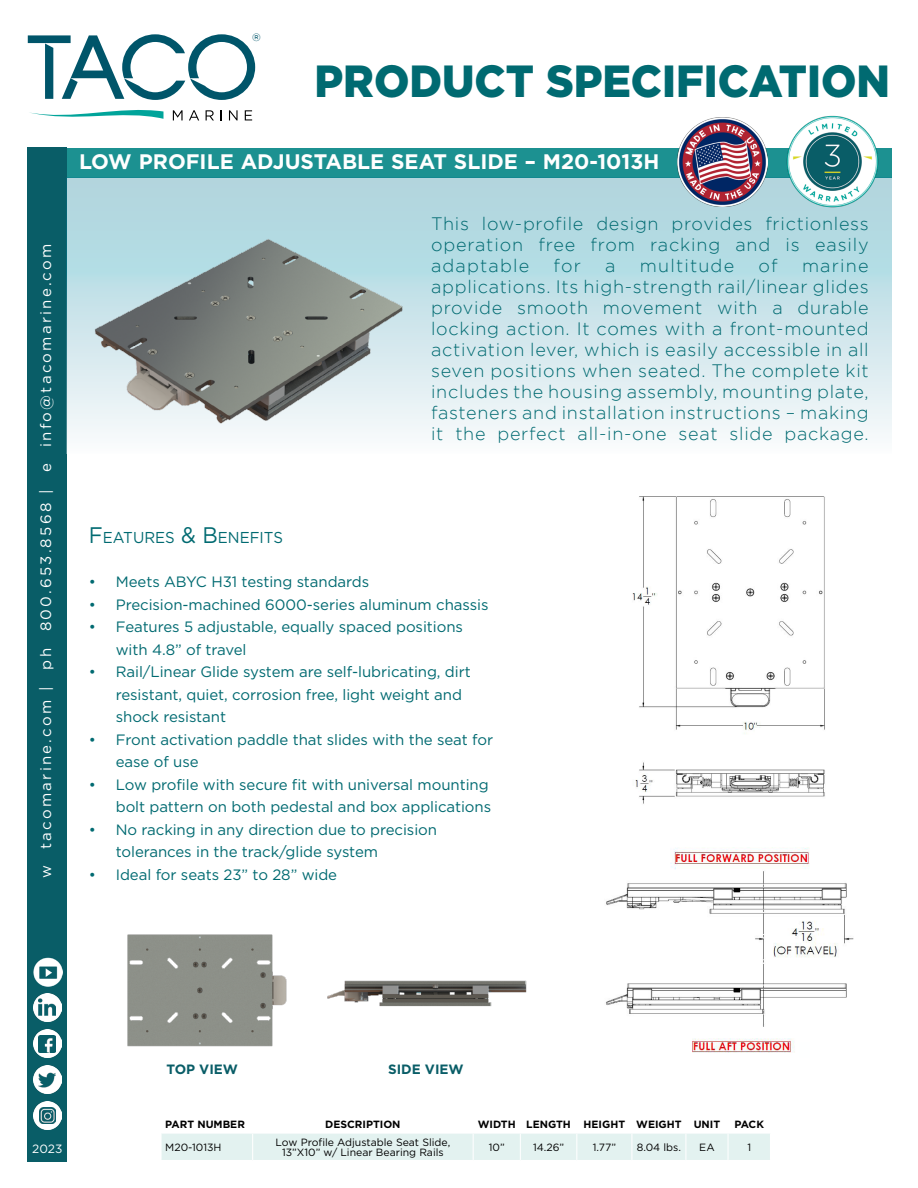
<style>
.page{position:relative;width:918px;height:1188px;background:#fff}
.page>*{position:absolute;margin:0;border:0;box-sizing:border-box;transform-origin:0 0}
.t1{font:900 45px "Gotham";color:#006a71;scale:.95 1}
.t2{font:700 21px "Gotham";color:#fff}
.t3{font:300 18px/21px "Gotham";letter-spacing:.04em;color:#006a71;text-align:justify}
.t4{font:300 18px "Gotham";letter-spacing:.065em;color:#006a71}
.t5{font:15.75px "Gotham";color:#006a71;scale:.95 1}
.t6{font:15px/22.5px "Gotham";letter-spacing:-.005em;color:#006a71}
.t7{font:15px "Gotham";letter-spacing:.15em;color:#fff}
.t8{font:700 13.5px "Gotham";color:#095d67}
.t9{font:12px "Gotham";color:#fff}
.t10{font:10.5px/10.5px "Gotham";color:#000;text-align:center}
.t11{font:700 10.5px "Gotham";color:#000}
.t12{font:10.5px "Gotham";color:#00556a}
.s1{font-size:22.5px}
</style>
<div class="page">
<div style="left:28px;top:148px;width:39px;height:1014px;background:#095d67"></div>
<div style="left:67px;top:148px;width:825px;height:29px;background:#1c9191"></div>
<div style="left:67px;top:177px;width:825px;height:277px;background:linear-gradient(to bottom,#a4d2db,#f6f9fb)"></div>
<svg style="left:28px;top:34px;width:227px;height:87px"></svg>
<img style="left:33px;top:993px;width:28px;height:29px">
<img style="left:33px;top:1029px;width:28px;height:29px">
<img style="left:33px;top:1065px;width:28px;height:29px">
<img style="left:33px;top:1102px;width:28px;height:28px">
<img style="left:33px;top:957px;width:30px;height:30px">
<svg style="left:38px;top:998px;width:1px;height:18px"></svg>
<svg style="left:38px;top:1071px;width:18px;height:17px"></svg>
<svg style="left:39px;top:1107px;width:17px;height:18px"></svg>
<img style="left:39px;top:998px;width:17px;height:18px">
<img style="left:38px;top:1035px;width:18px;height:17px">
<img style="left:39px;top:1108px;width:16px;height:15px">
<img style="left:39px;top:1072px;width:17px;height:16px">
<div style="left:161px;top:1133px;width:609px;height:27px;background:#e3f2f0"></div>
<hr style="left:473px;top:1133px;width:47px;height:1px;background:#fff">
<hr style="left:520px;top:1133px;width:57px;height:1px;background:#fff">
<hr style="left:577px;top:1133px;width:55px;height:1px;background:#fff">
<hr style="left:632px;top:1133px;width:54px;height:1px;background:#fff">
<hr style="left:686px;top:1133px;width:42px;height:1px;background:#fff">
<hr style="left:728px;top:1133px;width:43px;height:1px;background:#fff">
<img style="left:786px;top:116px;width:92px;height:92px">
<img style="left:678px;top:117px;width:89px;height:90px">
<img style="left:87px;top:228px;width:317px;height:201px">
<img style="left:127px;top:934px;width:160px;height:113px">
<img style="left:327px;top:980px;width:200px;height:27px">
<img style="left:632px;top:496px;width:193px;height:308px">
<img style="left:606px;top:848px;width:248px;height:205px">
<p class="t7" style="left:36px;top:878px;width:636px;rotate:-90deg">w tacomarine.com | ph 800.653.8568 | e info@tacomarine.com</p>
<p class="t12" style="left:252px;top:32px;width:10px">®</p>
<h1 class="t1" style="left:315px;top:55px;width:607px">PRODUCT SPECIFICATION</h1>
<h2 class="t2" style="left:79px;top:148px;width:582px">LOW PROFILE ADJUSTABLE SEAT SLIDE – M20-1013H</h2>
<p class="t3" style="left:431px;top:213px;width:439px">This low-profile design provides frictionless operation free from racking and is easily adaptable</p>
<p class="t3" style="left:554px;top:255px;width:29px">for</p>
<p class="t3" style="left:605px;top:255px;width:12px">a</p>
<p class="t4" style="left:640px;top:256px;width:96px">multitude</p>
<p class="t3" style="left:759px;top:255px;width:21px">of</p>
<p class="t3" style="left:431px;top:255px;width:439px;text-indent:371px">marine applications. Its high-strength rail/linear glides provide smooth movement with a durable locking action. It comes with a front-mounted activation lever, which is easily accessible in all seven positions when seated. The complete kit includes the housing assembly, mounting plate, fasteners and installation instructions – making it the perfect all-in-one seat slide package.</p>
<p class="t5" style="left:89px;top:528px;width:206px"><span class="s1">F</span>EATURES <span class="s1">&amp; B</span>ENEFITS</p>
<p class="t6" style="left:89px;top:571px;width:282px">• Meets ABYC H31 testing standards</p>
<p class="t6" style="left:89px;top:593px;width:401px">• Precision-machined 6000-series aluminum chassis</p>
<p class="t6" style="left:116px;top:616px;width:349px;text-indent:-27px">• Features 5 adjustable, equally spaced positions with 4.8” of travel</p>
<p class="t6" style="left:116px;top:661px;width:356px;text-indent:-27px">• Rail/Linear Glide system are self-lubricating, dirt resistant, quiet, corrosion free, light weight and shock resistant</p>
<p class="t6" style="left:116px;top:728px;width:379px;text-indent:-27px">• Front activation paddle that slides with the seat for ease of use</p>
<p class="t6" style="left:89px;top:773px;width:404px;text-align:right">• Low profile with secure fit with universal mounting bolt pattern on both pedestal and box applications</p>
<p class="t6" style="left:116px;top:818px;width:323px;text-indent:-27px">• No racking in any direction due to precision tolerances in the track/glide system</p>
<p class="t6" style="left:89px;top:863px;width:250px">• Ideal for seats 23” to 28” wide</p>
<p class="t9" style="left:32px;top:1141px;width:32px">2023</p>
<p class="t8" style="left:166px;top:1060px;width:73px">TOP VIEW</p>
<p class="t8" style="left:388px;top:1061px;width:77px">SIDE VIEW</p>
<p class="t11" style="left:165px;top:1117px;width:81px">PART NUMBER</p>
<p class="t11" style="left:325px;top:1117px;width:77px">DESCRIPTION</p>
<p class="t11" style="left:478px;top:1117px;width:244px">WIDTH LENGTH HEIGHT WEIGHT UNIT</p>
<p class="t11" style="left:734px;top:1117px;width:31px">PACK</p>
<p class="t10" style="left:165px;top:1142px;width:58px">M20-1013H</p>
<p class="t10" style="left:276px;top:1137px;width:176px">Low Profile Adjustable Seat Slide,<br>13”X10” w/ Linear Bearing Rails</p>
<p class="t10" style="left:489px;top:1142px;width:17px">10”</p>
<p class="t10" style="left:533px;top:1142px;width:33px">14.26”</p>
<p class="t10" style="left:593px;top:1142px;width:25px">1.77”</p>
<p class="t10" style="left:637px;top:1142px;width:46px">8.04 lbs.</p>
<p class="t10" style="left:699px;top:1142px;width:17px">EA</p>
<p class="t10" style="left:747px;top:1142px;width:5px">1</p>
</div>
